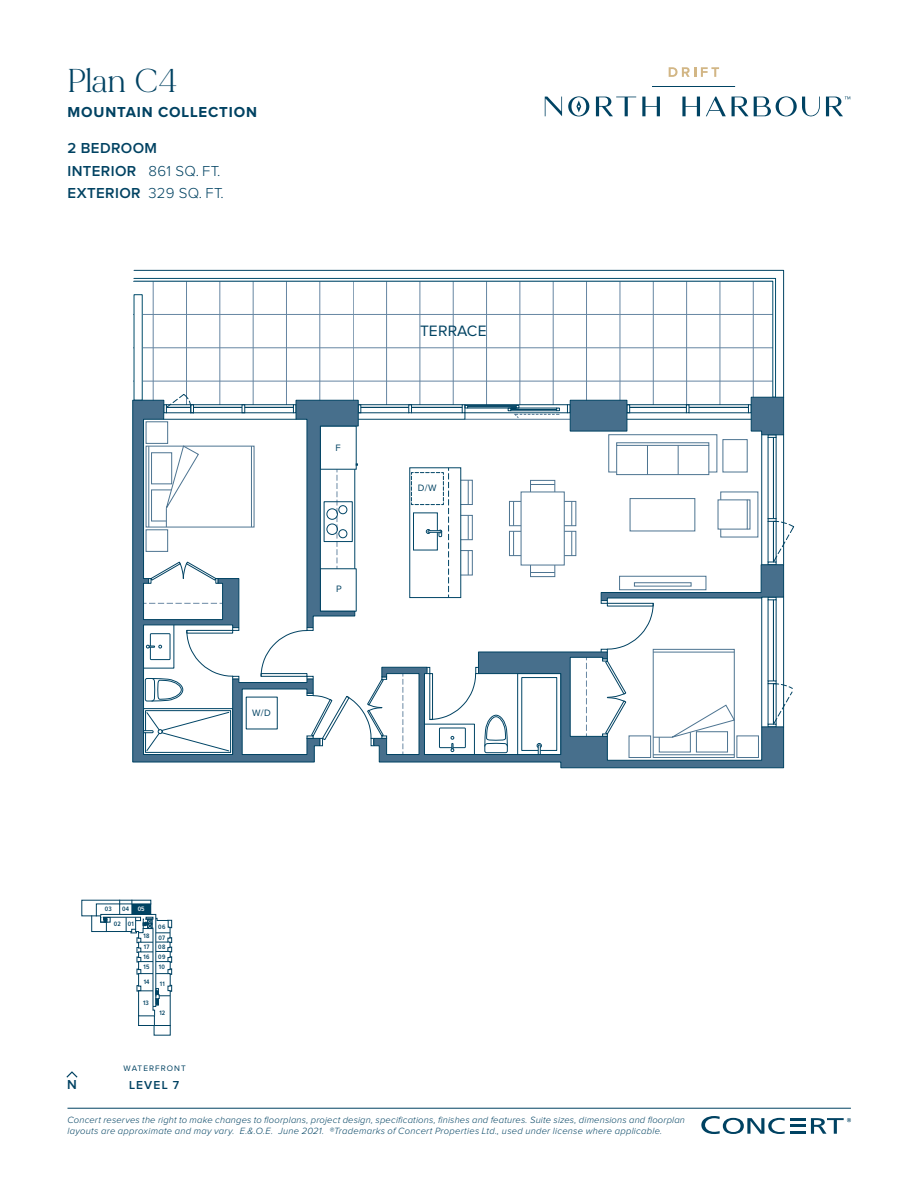
<style>
.page{position:relative;width:918px;height:1188px;background:#fff}
.page>*{position:absolute;margin:0;border:0;box-sizing:border-box;transform-origin:0 0}
.t1{font:33px "MADE Mirage";letter-spacing:-.005em;color:#004262}
.t2{font:15.6px "Proxima Nova";color:#004262}
.t3{font:600 15px/22.5px "Proxima Nova";letter-spacing:.025em;color:#004262}
.t4{font:700 15px "Proxima Nova";letter-spacing:.06em;color:#004262}
.t5{font:600 13.5px "Proxima Nova";color:#004262}
.t6{font:600 12px "Proxima Nova";letter-spacing:.1em;color:#004262}
.t7{font:9.6px "Proxima Nova";color:#004262}
.t8{font:italic 300 9.3px/11.2px "Proxima Nova";letter-spacing:.02em;color:#004262}
.t9{font:8.25px "Proxima Nova";letter-spacing:.125em;color:#004262}
.t10{font:600 6.6px/10.5px "Proxima Nova Cond";letter-spacing:.045em;color:#004262}
.t11{font:600 6.6px "Proxima Nova Cond";color:#fff}
.s1{font-weight:300}
</style>
<div class="page">
<svg style="left:66px;top:1071px;width:12px;height:7px"></svg>
<svg style="left:81px;top:900px;width:91px;height:126px"></svg>
<svg style="left:134px;top:270px;width:650px;height:127px"></svg>
<svg style="left:133px;top:278px;width:643px;height:120px"></svg>
<div style="left:134px;top:295px;width:8px;height:105px;background:#fff"></div>
<svg style="left:164px;top:394px;width:30px;height:6px"></svg>
<svg style="left:132px;top:400px;width:183px;height:363px"></svg>
<svg style="left:379px;top:762px;width:405px;height:6px"></svg>
<svg style="left:261px;top:397px;width:533px;height:365px"></svg>
<hr style="left:653px;top:86px;width:82px;height:1px;background:#004363">
<svg style="left:669px;top:67px;width:50px;height:10px"></svg>
<svg style="left:545px;top:97px;width:17px;height:19px"></svg>
<svg style="left:596px;top:97px;width:40px;height:19px"></svg>
<svg style="left:642px;top:97px;width:18px;height:19px"></svg>
<svg style="left:568px;top:96px;width:21px;height:20px"></svg>
<svg style="left:682px;top:97px;width:18px;height:19px"></svg>
<svg style="left:706px;top:97px;width:20px;height:19px"></svg>
<svg style="left:732px;top:96px;width:88px;height:20px"></svg>
<svg style="left:826px;top:96px;width:24px;height:20px"></svg>
<hr style="left:68px;top:1108px;width:783px;height:1px;background:#004262">
<hr style="left:790px;top:1118px;width:15px;height:3px;background:#004262">
<hr style="left:790px;top:1124px;width:15px;height:3px;background:#004262">
<hr style="left:790px;top:1131px;width:15px;height:3px;background:#004262">
<svg style="left:701px;top:1116px;width:84px;height:18px"></svg>
<svg style="left:811px;top:1118px;width:40px;height:16px"></svg>
<p class="t1" style="left:68px;top:60px;width:111px">Plan C4</p>
<h3 class="t4" style="left:68px;top:105px;width:191px">MOUNTAIN COLLECTION</h3>
<p class="t3" style="left:68px;top:137px;width:158px">2 BEDROOM<br>INTERIOR <span class="s1">861 SQ. FT.<br></span>EXTERIOR <span class="s1">329 SQ. FT.</span></p>
<p class="t7" style="left:252px;top:708px;width:20px">W/D</p>
<p class="t7" style="left:336px;top:444px;width:7px">F</p>
<p class="t7" style="left:336px;top:585px;width:7px">P</p>
<h3 class="t5" style="left:67px;top:1079px;width:11px">N</h3>
<p class="t10" style="left:105px;top:904px;width:8px">03</p>
<p class="t10" style="left:122px;top:904px;width:8px">04</p>
<p class="t11" style="left:138px;top:906px;width:8px">05</p>
<p class="t10" style="left:114px;top:919px;width:21px">02 01</p>
<p class="t10" style="left:144px;top:931px;width:8px;line-height:11.1px">18<br>17</p>
<p class="t10" style="left:144px;top:952px;width:8px">16<br>15</p>
<p class="t10" style="left:144px;top:977px;width:7px">14</p>
<p class="t10" style="left:143px;top:998px;width:7px">13</p>
<p class="t10" style="left:158px;top:922px;width:9px">06<br>07</p>
<p class="t10" style="left:158px;top:942px;width:9px;text-align:justify">08<br>09<br>10</p>
<p class="t10" style="left:160px;top:979px;width:6px">11</p>
<p class="t10" style="left:159px;top:1008px;width:7px">12</p>
<p class="t9" style="left:124px;top:1065px;width:64px">WATERFRONT</p>
<p class="t6" style="left:129px;top:1080px;width:52px">LEVEL 7</p>
<p class="t2" style="left:420px;top:324px;width:68px">TERRACE</p>
<p class="t7" style="left:418px;top:483px;width:21px">D/W</p>
<p class="t8" style="left:68px;top:1114px;width:619px">Concert reserves the right to make changes to floorplans, project design, specifications, finishes and features. Suite sizes, dimensions and floorplan layouts are approximate and may vary. E.&amp;.O.E. June 2021. ®Trademarks of Concert Properties Ltd., used under license where applicable.</p>
</div>
